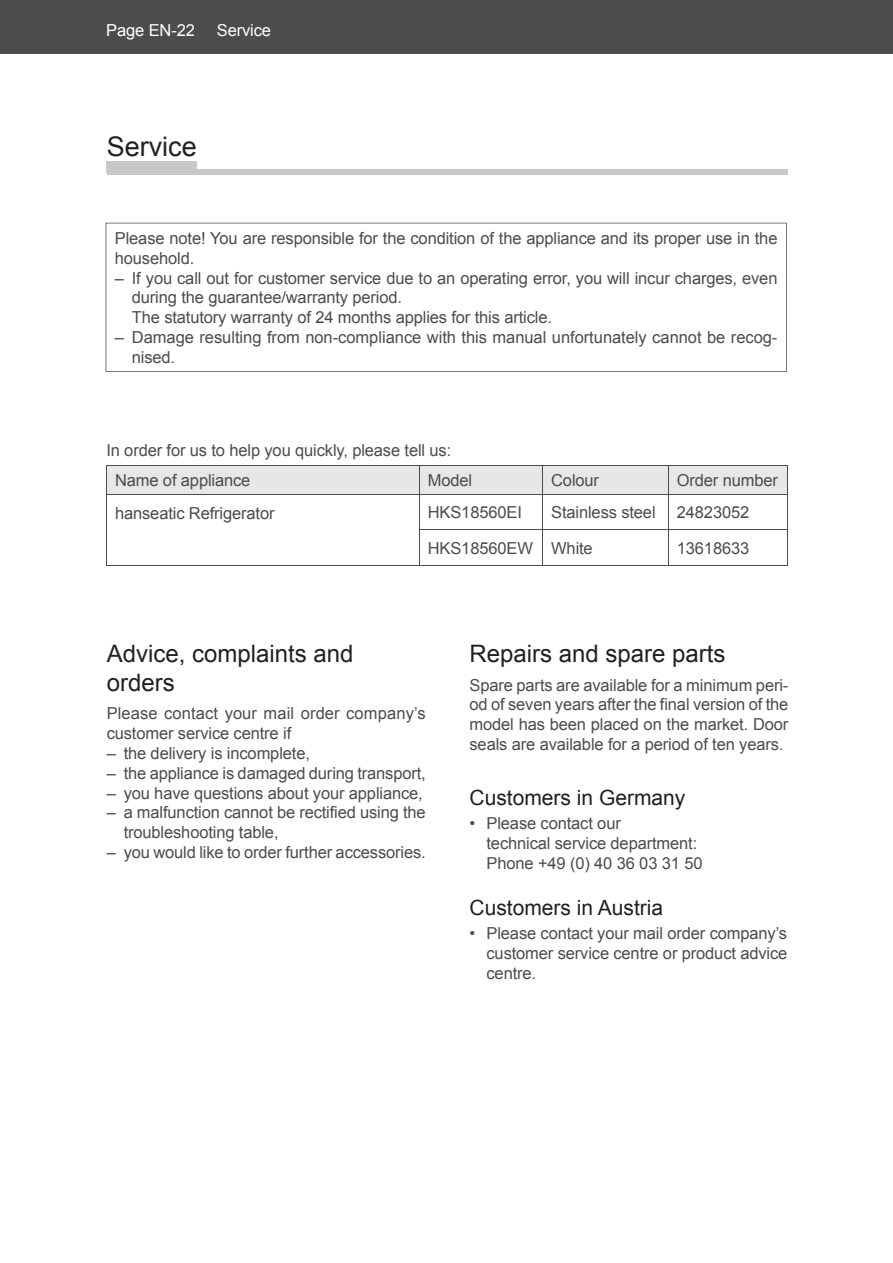
<style>
.page{position:relative;width:893px;height:1263px;background:#fff}
.page>*{position:absolute;margin:0;border:0;box-sizing:border-box;transform-origin:0 0}
.t1{font:27px "Arial";color:#231f20}
.t2{font:24px/28.8px "Arial";color:#231f20}
.t3{font:21px "Arial";color:#231f20}
.t4{font:16.5px/19.8px "Arial";letter-spacing:-.01em;color:#4b4c4d}
.t5{font:16.5px "Arial";letter-spacing:-.01em;color:#fff}
</style>
<div class="page">
<div style="left:0;top:0;width:893px;height:54px;background:#4b4c4d"></div>
<svg style="left:420px;top:529px;width:367px;height:1px"></svg>
<hr style="left:106px;top:565px;width:313px;height:1px;background:#4b4c4d">
<hr style="left:542px;top:494px;width:1px;height:36px;background:#4b4c4d">
<hr style="left:668px;top:494px;width:1px;height:36px;background:#4b4c4d">
<hr style="left:787px;top:494px;width:1px;height:36px;background:#4b4c4d">
<hr style="left:419px;top:530px;width:249px;height:1px;background:#4b4c4d">
<hr style="left:542px;top:530px;width:1px;height:35px;background:#4b4c4d">
<hr style="left:668px;top:530px;width:119px;height:1px;background:#4b4c4d">
<hr style="left:668px;top:530px;width:1px;height:35px;background:#4b4c4d">
<hr style="left:787px;top:530px;width:1px;height:35px;background:#4b4c4d">
<hr style="left:419px;top:565px;width:368px;height:1px;background:#4b4c4d">
<div style="left:106px;top:465px;width:682px;height:29px;background:#e6e7e9"></div>
<hr style="left:106px;top:494px;width:681px;height:1px;background:#4b4c4d">
<hr style="left:106px;top:494px;width:1px;height:36px;background:#4b4c4d">
<hr style="left:419px;top:494px;width:1px;height:36px;background:#4b4c4d">
<hr style="left:106px;top:530px;width:1px;height:35px;background:#4b4c4d">
<hr style="left:419px;top:530px;width:1px;height:35px;background:#4b4c4d">
<div style="left:107px;top:161px;width:90px;height:12px;background:#c7c8ca"></div>
<div style="left:107px;top:169px;width:680px;height:6px;background:#c7c8ca"></div>
<svg style="left:106px;top:223px;width:681px;height:149px"></svg>
<p class="t5" style="left:106px;top:22px;width:90px">Page EN-22</p>
<p class="t5" style="left:217px;top:22px;width:56px">Service</p>
<h1 class="t1" style="left:107px;top:131px;width:92px">Service</h1>
<p class="t4" style="left:115px;top:228px;width:664px">Please note! You are responsible for the condition of the appliance and its proper use in the household.</p>
<p class="t4" style="left:132px;top:268px;width:647px;text-indent:-17px">– If you call out for customer service due to an operating error, you will incur charges, even during the guarantee/warranty period.<br>The statutory warranty of 24 months applies for this article.</p>
<p class="t4" style="left:132px;top:327px;width:647px;text-indent:-17px">– Damage resulting from non-compliance with this manual unfortunately cannot be recog&shy;nised.</p>
<p class="t4" style="left:115px;top:436px;width:338px;line-height:29.2px;text-indent:-9px">In order for us to help you quickly, please tell us:<br>Name of appliance</p>
<p class="t4" style="left:428px;top:470px;width:46px">Model</p>
<p class="t4" style="left:551px;top:470px;width:49px">Colour</p>
<p class="t4" style="left:677px;top:470px;width:103px">Order number</p>
<p class="t4" style="left:115px;top:503px;width:161px">hanseatic Refrigerator</p>
<p class="t4" style="left:428px;top:502px;width:96px">HKS18560EI</p>
<p class="t4" style="left:551px;top:502px;width:106px">Stainless steel</p>
<p class="t4" style="left:677px;top:502px;width:74px">24823052</p>
<p class="t4" style="left:428px;top:538px;width:167px">HKS18560EW White</p>
<p class="t4" style="left:677px;top:538px;width:74px">13618633</p>
<h2 class="t2" style="left:107px;top:640px;width:248px">Advice, complaints and orders</h2>
<p class="t4" style="left:107px;top:704px;width:321px">Please contact your mail order company’s customer service centre if</p>
<p class="t4" style="left:107px;top:743px;width:205px">– the delivery is incomplete,</p>
<p class="t4" style="left:107px;top:763px;width:321px">– the appliance is damaged during transport,</p>
<p class="t4" style="left:107px;top:783px;width:318px">– you have questions about your appliance,</p>
<p class="t4" style="left:124px;top:803px;width:304px;text-indent:-17px">– a malfunction cannot be rectified using the troubleshooting table,</p>
<p class="t4" style="left:107px;top:842px;width:321px">– you would like to order further accessories.</p>
<h2 class="t2" style="left:469px;top:640px;width:258px">Repairs and spare parts</h2>
<p class="t4" style="left:469px;top:675px;width:320px;text-align:justify">Spare parts are available for a minimum peri&shy;od of seven years after the final version of the model has been placed on the market. Door seals are available for a period of ten years.</p>
<p class="t3" style="left:469px;top:786px;width:217px">Customers in Germany</p>
<p class="t4" style="left:486px;top:813px;width:217px;text-indent:-17px">• Please contact our<br>technical service department:<br>Phone +49 (0) 40 36 03 31 50</p>
<p class="t3" style="left:469px;top:896px;width:195px">Customers in Austria</p>
<p class="t4" style="left:486px;top:924px;width:302px;text-align:justify;text-indent:-17px">• Please contact your mail order company’s customer service centre or product advice centre.</p>
</div>
